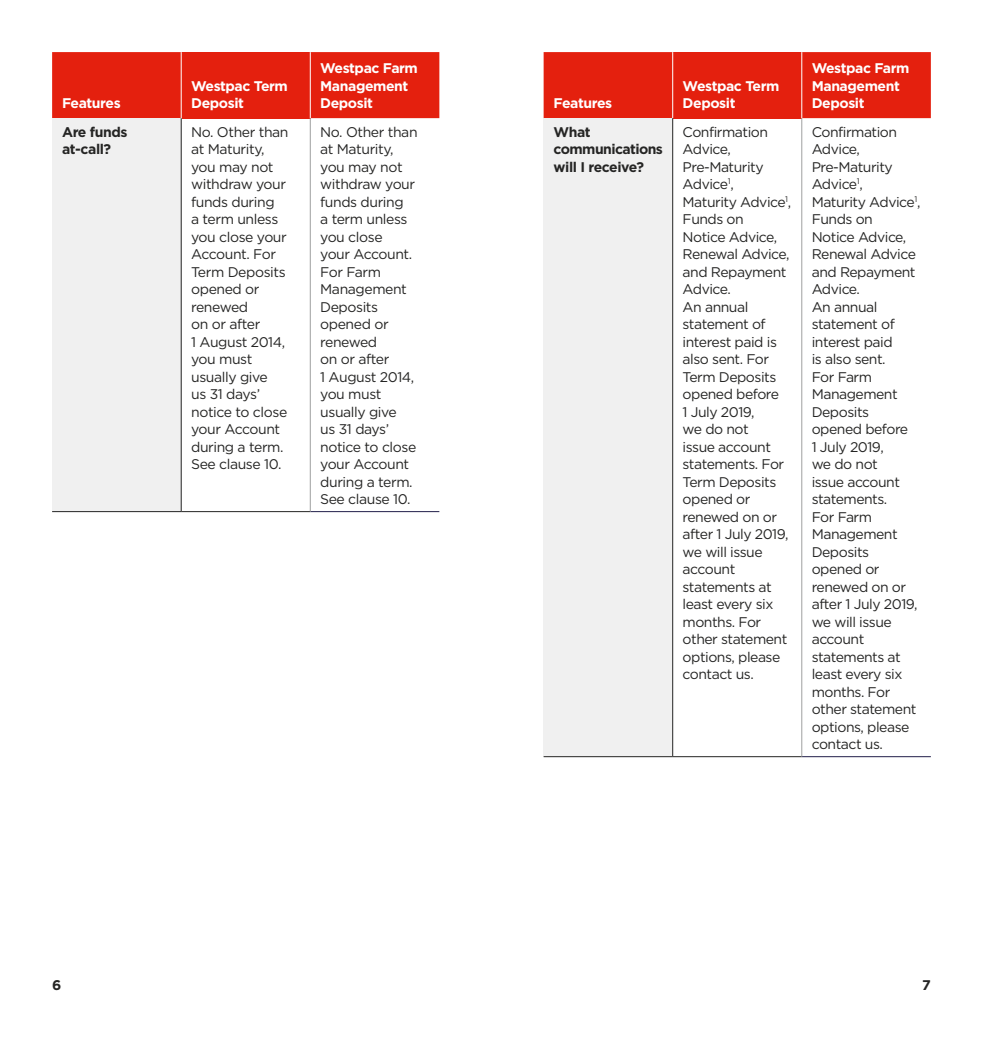
<style>
.page{position:relative;width:983px;height:1042px;background:#fff}
.page>*{position:absolute;margin:0;border:0;box-sizing:border-box;transform-origin:0 0}
.Table_Body{font:14px/17.5px "Gotham";letter-spacing:-.035em;color:#252524}
.Table_Head_White{font:700 14px/17.5px "Gotham";letter-spacing:-.03em;color:#fff}
.Table_Bold{font:700 14px/17.5px "Gotham";letter-spacing:-.04em;color:#252524}
</style>
<div class="page">
<div style="left:52px;top:52px;width:387px;height:66px;background:#e4200e"></div>
<div style="left:181px;top:52px;width:129px;height:66px;background:#e4200e"></div>
<div style="left:52px;top:118px;width:129px;height:393px;background:#f0f0f0"></div>
<hr style="left:52px;top:511px;width:129px;height:1px;background:#252524">
<hr style="left:181px;top:511px;width:129px;height:1px;background:#252524">
<hr style="left:310px;top:511px;width:129px;height:1px;background:#211f4a">
<hr style="left:181px;top:52px;width:1px;height:66px;background:#fff">
<hr style="left:181px;top:118px;width:1px;height:393px;background:#252524">
<hr style="left:310px;top:52px;width:1px;height:66px;background:#fff">
<hr style="left:310px;top:118px;width:1px;height:393px;background:#9fa0a0">
<div style="left:543px;top:52px;width:387px;height:66px;background:#e4200e"></div>
<div style="left:672px;top:52px;width:129px;height:66px;background:#e4200e"></div>
<div style="left:543px;top:118px;width:129px;height:638px;background:#f0f0f0"></div>
<hr style="left:543px;top:756px;width:129px;height:1px;background:#252524">
<hr style="left:672px;top:756px;width:129px;height:1px;background:#252524">
<hr style="left:801px;top:756px;width:129px;height:1px;background:#211f4a">
<hr style="left:672px;top:52px;width:1px;height:66px;background:#fff">
<hr style="left:672px;top:118px;width:1px;height:638px;background:#252524">
<hr style="left:801px;top:52px;width:1px;height:66px;background:#fff">
<hr style="left:801px;top:118px;width:1px;height:638px;background:#9fa0a0">
<p class="Table_Head_White" style="left:62px;top:94px;width:60px">Features</p>
<p class="Table_Head_White" style="left:191px;top:77px;width:98px">Westpac Term<br>Deposit</p>
<p class="Table_Head_White" style="left:320px;top:59px;width:99px">Westpac Farm<br>Management<br>Deposit</p>
<p class="Table_Head_White" style="left:553px;top:94px;width:60px">Features</p>
<p class="Table_Head_White" style="left:682px;top:77px;width:98px">Westpac Term<br>Deposit</p>
<p class="Table_Head_White" style="left:811px;top:59px;width:99px">Westpac Farm<br>Management<br>Deposit</p>
<p class="Table_Bold" style="left:62px;top:123px;width:67px">Are funds at-call?</p>
<p class="Table_Body" style="left:191px;top:123px;width:99px">No. Other than at Maturity, you may not withdraw your funds during<br>a term unless you close your<br>Account. For<br>Term Deposits opened or renewed<br>on or after<br>1 August 2014, you must usually give<br>us 31 days’ notice to close your Account during a term.<br>See clause 10.</p>
<p class="Table_Body" style="left:320px;top:123px;width:99px">No. Other than at Maturity, you may not withdraw your funds during<br>a term unless you close<br>your Account.<br>For Farm<br>Management<br>Deposits opened or renewed<br>on or after<br>1 August 2014, you must usually give<br>us 31 days’ notice to close your Account during a term.<br>See clause 10.</p>
<p class="Table_Bold" style="left:553px;top:123px;width:111px">What communications will I receive?</p>
<p class="Table_Body" style="left:682px;top:123px;width:110px">Confirmation<br>Advice,<br>Pre‑Maturity<br>Advice<sup>1</sup>,<br>Maturity Advice<sup>1</sup>,<br>Funds on<br>Notice Advice,<br>Renewal Advice, and Repayment<br>Advice.<br>An annual statement of interest paid is also sent. For<br>Term Deposits opened before<br>1 July 2019,<br>we do not<br>issue account statements. For<br>Term Deposits opened or renewed on or after 1 July 2019, we will issue account statements at least every six months. For other statement options, please contact us.</p>
<p class="Table_Body" style="left:811px;top:123px;width:110px">Confirmation<br>Advice,<br>Pre‑Maturity<br>Advice<sup>1</sup>,<br>Maturity Advice<sup>1</sup>,<br>Funds on<br>Notice Advice,<br>Renewal Advice and Repayment<br>Advice.<br>An annual statement of interest paid<br>is also sent.<br>For Farm<br>Management<br>Deposits opened before<br>1 July 2019,<br>we do not<br>issue account statements.<br>For Farm<br>Management<br>Deposits opened or renewed on or after 1 July 2019, we will issue account statements at least every six months. For other statement options, please contact us.</p>
<p class="Table_Bold" style="left:52px;top:976px;width:11px">6</p>
<p class="Table_Bold" style="left:921px;top:976px;width:10px">7</p>
</div>
